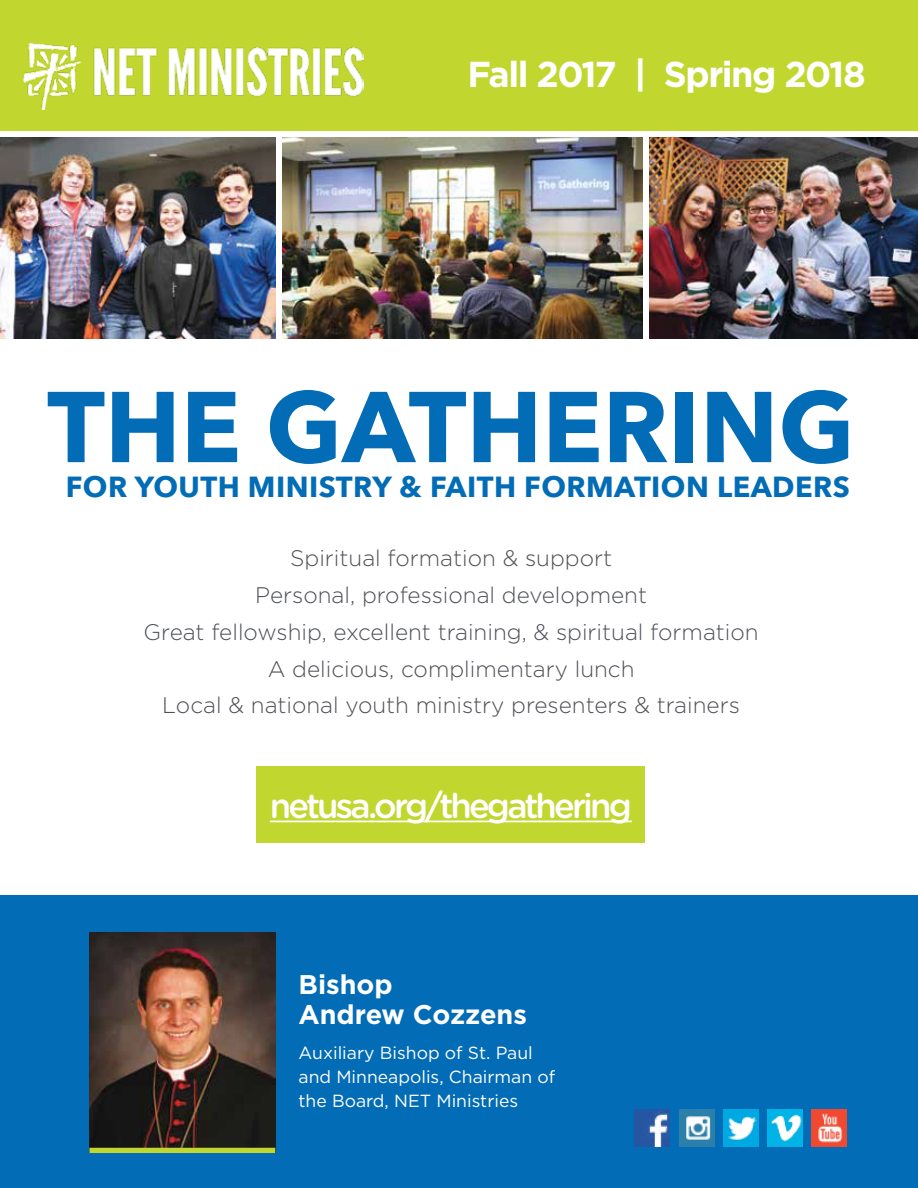
<style>
.page{position:relative;width:918px;height:1188px;background:#fff}
.page>*{position:absolute;margin:0;border:0;box-sizing:border-box;transform-origin:0 0}
.t1{font:700 99.3px "Avenir Next";color:#036cb6}
.t2{font:700 36px "Gotham";letter-spacing:-.045em;color:#fff}
.t3{font:500 34.5px "Gotham Rounded";letter-spacing:-.085em;color:#fff}
.t4{font:700 28.95px "Avenir Next";letter-spacing:.015em;color:#036cb6}
.t5{font:700 27px/30px "Gotham";color:#fff}
.t6{font:300 22.5px/36.8px "Gotham";color:#4d5055;text-align:center}
.t7{font:17.55px/24px "Gotham";color:#fff}
</style>
<div class="page">
<img style="left:283px;top:137px;width:359px;height:201px">
<div style="left:257px;top:766px;width:388px;height:77px;background:#c1d72f"></div>
<hr style="left:270px;top:821px;width:362px;height:1px;background:#fff">
<img style="left:649px;top:137px;width:269px;height:202px">
<div style="left:0;top:0;width:918px;height:130px;background:#c1d72f"></div>
<img style="left:0;top:137px;width:275px;height:202px">
<img style="left:23px;top:42px;width:340px;height:68px">
<div style="left:0;top:895px;width:918px;height:293px;background:#036cb6"></div>
<img style="left:89px;top:932px;width:186px;height:216px">
<div style="left:89px;top:1148px;width:186px;height:5px;background:#c1d72f"></div>
<img style="left:635px;top:1109px;width:35px;height:38px">
<img style="left:679px;top:1109px;width:35px;height:38px">
<img style="left:723px;top:1109px;width:35px;height:38px">
<img style="left:767px;top:1109px;width:35px;height:38px">
<img style="left:811px;top:1109px;width:35px;height:38px">
<h2 class="t2" style="left:468px;top:50px;width:400px">Fall 2017 | Spring 2018</h2>
<h1 class="t1" style="left:47px;top:341px;width:809px">THE GATHERING</h1>
<p class="t4" style="left:66px;top:462px;width:786px">FOR YOUTH MINISTRY &amp; FAITH FORMATION LEADERS</p>
<p class="t6" style="left:144px;top:539px;width:617px">Spiritual formation &amp; support<br>Personal, professional development<br>Great fellowship, excellent training, &amp; spiritual formation A delicious, complimentary lunch<br>Local &amp; national youth ministry presenters &amp; trainers</p>
<h3 class="t3" style="left:270px;top:781px;width:364px">netusa.org/thegathering</h3>
<p class="t5" style="left:299px;top:969px;width:230px">Bishop<br>Andrew Cozzens</p>
<p class="t7" style="left:299px;top:1040px;width:258px">Auxiliary Bishop of St. Paul and Minneapolis, Chairman of the Board, NET Ministries</p>
</div>
